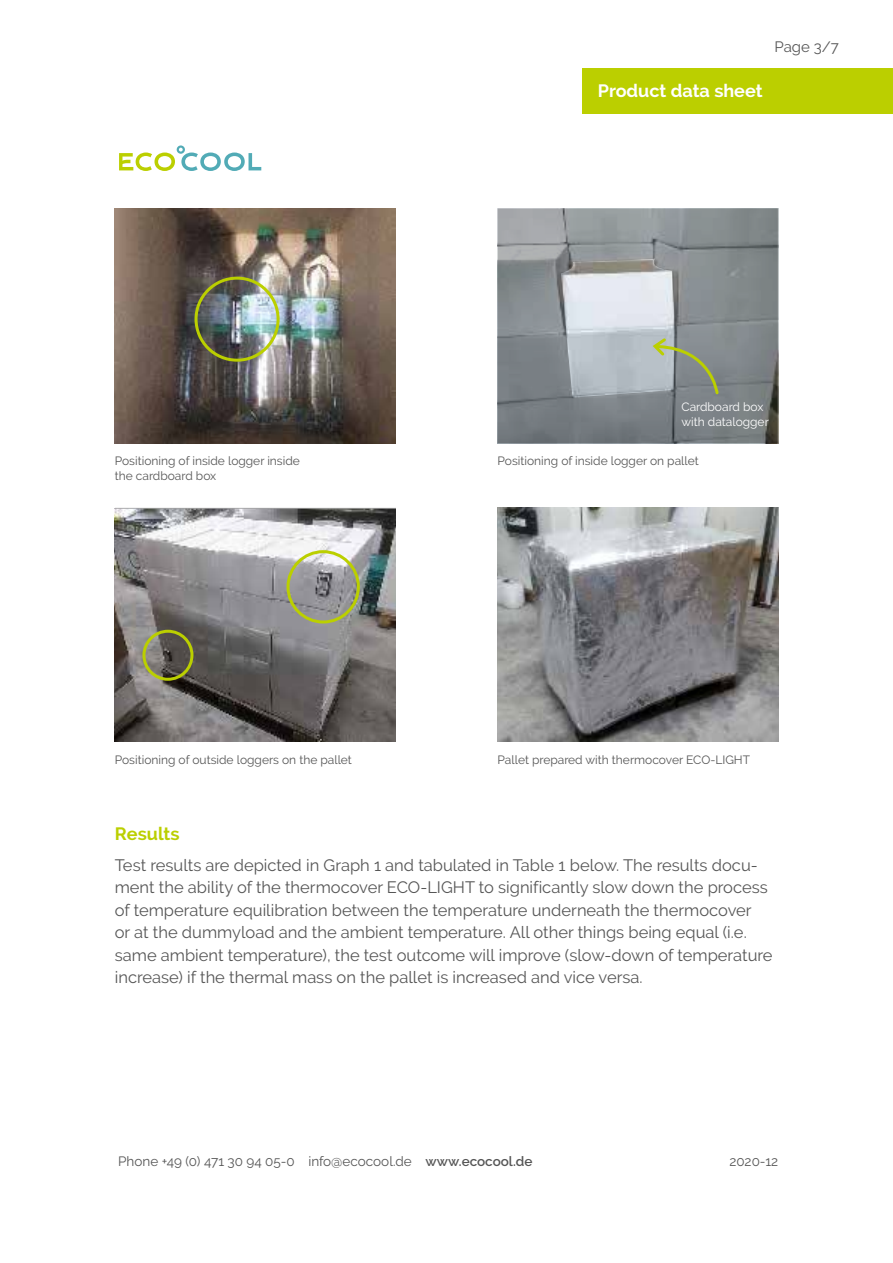
<style>
.page{position:relative;width:893px;height:1263px;background:#fff}
.page>*{position:absolute;margin:0;border:0;box-sizing:border-box;transform-origin:0 0}
.t1{font:700 18px "Raleway";color:#fff}
.t2{font:700 18px "Raleway";color:#bbcf00}
.t3{font:16.5px/22.5px "Raleway";color:#565656}
.t4{font:15px "Raleway";color:#565656}
.t5{font:13.5px "Raleway";color:#565656}
.t6{font:12px/15px "Raleway";color:#565656}
.t7{font:12px/15px "Raleway";color:#fff}
.s1{font-weight:600}
</style>
<div class="page">
<div style="left:583px;top:68px;width:310px;height:45px;background:#bbcf00"></div>
<svg style="left:119px;top:145px;width:142px;height:26px"></svg>
<img style="left:115px;top:208px;width:280px;height:235px">
<img style="left:115px;top:507px;width:280px;height:235px">
<svg style="left:497px;top:208px;width:281px;height:235px;background:#91969a"></svg>
<svg style="left:650px;top:336px;width:70px;height:60px;background:#939c91"></svg>
<div style="left:142px;top:630px;width:51px;height:51px;border:3px solid #bbcf00;border-radius:50%"></div>
<div style="left:286px;top:550px;width:74px;height:73px;border:3px solid #bbcf00;border-radius:50%"></div>
<div style="left:195px;top:277px;width:85px;height:85px;border:3px solid #bbcf00;border-radius:50%"></div>
<img style="left:497px;top:507px;width:281px;height:235px">
<p class="t1" style="left:598px;top:80px;width:166px">Product data sheet</p>
<p class="t4" style="left:774px;top:38px;width:66px">Page 3/7</p>
<p class="t7" style="left:681px;top:399px;width:89px">Cardboard box with datalogger</p>
<p class="t6" style="left:115px;top:453px;width:187px">Positioning of inside logger inside the cardboard box</p>
<p class="t6" style="left:497px;top:453px;width:203px">Positioning of inside logger on pallet</p>
<p class="t6" style="left:115px;top:752px;width:239px">Positioning of outside loggers on the pallet</p>
<p class="t6" style="left:497px;top:752px;width:254px">Pallet prepared with thermocover ECO-LIGHT</p>
<p class="t2" style="left:115px;top:823px;width:66px">Results</p>
<p class="t3" style="left:115px;top:854px;width:659px">Test results are depicted in Graph 1 and tabulated in Table 1 below. The results docu&shy;ment the ability of the thermocover ECO-LIGHT to significantly slow down the process of temperature equilibration between the temperature underneath the thermocover<br>or at the dummyload and the ambient temperature. All other things being equal (i.e. same ambient temperature), the test outcome will improve (slow-down of temperature increase) if the thermal mass on the pallet is increased and vice versa.</p>
<p class="t5" style="left:118px;top:1153px;width:416px">Phone +49 (0) 471 30 94 05-0 info@ecocool.de <span class="s1">www.ecocool.de</span></p>
<p class="t5" style="left:729px;top:1153px;width:50px">2020-12</p>
</div>
